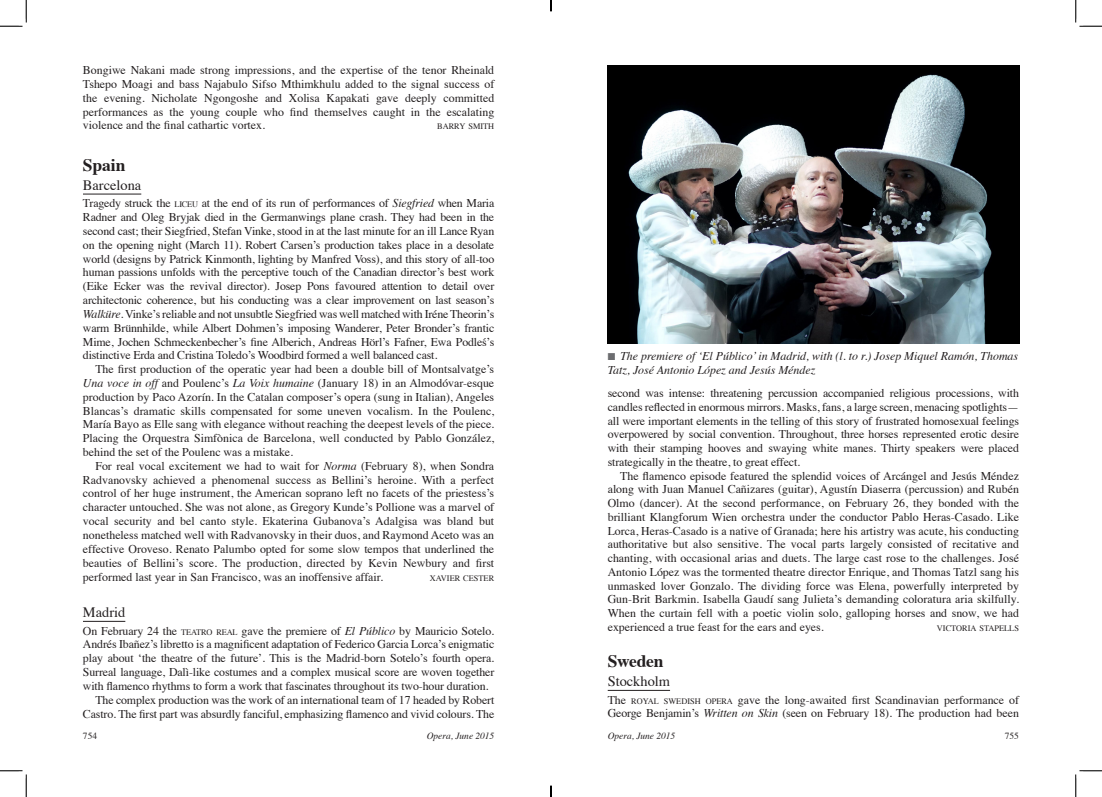
<style>
.page{position:relative;width:1102px;height:797px;background:#fff}
.page>*{position:absolute;margin:0;border:0;box-sizing:border-box;transform-origin:0 0}
._1_review_head_-_cou{font:700 17.5px "Times";letter-spacing:-.01em;color:#231f20}
._1_review_head_-_cit{font:14.38px "Times";color:#231f20}
._1_body_text{font:11.88px/13.8px "Times";color:#231f20;text-align:justify}
._1_first_para_review{font:11.88px/13.8px "Times";letter-spacing:-.01em;color:#231f20;text-align:justify}
.t1{font:italic 11.88px/13.8px "Times";color:#231f20}
.t2{font:italic 9.38px "Times";color:#231f20}
.t3{font:9.38px "Times";color:#231f20}
._1_body_text-2{font:8.38px "Times";color:#231f20}
.s1{font-size:8.38px}
.s2{font-style:italic}
.s3{color:#6c6d70}
</style>
<div class="page">
<hr style="left:607px;top:690px;width:63px;height:1px;background:#231f20">
<hr style="left:83px;top:194px;width:58px;height:1px;background:#231f20">
<hr style="left:83px;top:621px;width:42px;height:1px;background:#231f20">
<img style="left:607px;top:65px;width:411px;height:278px">
<svg style="left:0;top:0;width:27px;height:27px"></svg>
<svg style="left:0;top:770px;width:27px;height:27px"></svg>
<svg style="left:1075px;top:0;width:26px;height:27px"></svg>
<svg style="left:1075px;top:770px;width:26px;height:27px"></svg>
<svg style="left:550px;top:785px;width:1px;height:12px"></svg>
<p class="_1_body_text" style="left:83px;top:62px;width:413px">Bongiwe Nakani made strong impressions, and the expertise of the tenor Rheinald Tshepo Moagi and bass Najabulo Sifso Mthimkhulu added to the signal success of the evening. Nicholate Ngongoshe and Xolisa Kapakati gave deeply committed performances as the young couple who find themselves caught in the escalating violence and the final cathartic vortex.</p>
<p class="_1_body_text-2" style="left:437px;top:119px;width:59px">BARRY SMITH</p>
<p class="_1_review_head_-_cou" style="left:83px;top:148px;width:44px">Spain</p>
<p class="_1_review_head_-_cit" style="left:83px;top:172px;width:60px">Barcelona</p>
<p class="_1_first_para_review" style="left:83px;top:195px;width:413px">Tragedy struck the <span class="s1">LICEU</span> at the end of its run of performances of <span class="s2">Siegfried</span> when Maria Radner and Oleg Bryjak died in the Germanwings plane crash. They had been in the second cast; their Siegfried, Stefan Vinke, stood in at the last minute for an ill Lance Ryan on the opening night (March 11). Robert Carsen’s production takes place in a desolate world (designs by Patrick Kinmonth, lighting by Manfred Voss), and this story of all-too human passions unfolds with the perceptive touch of the Canadian director’s best work (Eike Ecker was the revival director). Josep Pons favoured attention to detail over architectonic coherence, but his conducting was a clear improvement on last season’s <span class="s2">Walküre</span>. Vinke’s reliable and not unsubtle Siegfried was well matched with Iréne Theorin’s warm Brünnhilde, while Albert Dohmen’s imposing Wanderer, Peter Bronder’s frantic Mime, Jochen Schmeckenbecher’s fine Alberich, Andreas Hörl’s Fafner, Ewa Podleś’s distinctive Erda and Cristina Toledo’s Woodbird formed a well balanced cast.</p>
<p class="_1_body_text" style="left:83px;top:361px;width:413px;text-indent:12px">The first production of the operatic year had been a double bill of Montsalvatge’s <span class="s2">Una voce in off</span> and Poulenc’s <span class="s2">La Voix humaine</span> (January 18) in an Almodóvar-esque production by Paco Azorín. In the Catalan composer’s opera (sung in Italian), Angeles Blancas’s dramatic skills compensated for some uneven vocalism. In the Poulenc, María Bayo as Elle sang with elegance without reaching the deepest levels of the piece.<br>Placing the Orquestra Simfònica de Barcelona, well conducted by Pablo González, behind the set of the Poulenc was a mistake.</p>
<p class="_1_body_text" style="left:83px;top:458px;width:413px;text-indent:12px">For real vocal excitement we had to wait for <span class="s2">Norma</span> (February 8), when Sondra Radvanovsky achieved a phenomenal success as Bellini’s heroine. With a perfect control of her huge instrument, the American soprano left no facets of the priestess’s character untouched. She was not alone, as Gregory Kunde’s Pollione was a marvel of vocal security and bel canto style. Ekaterina Gubanova’s Adalgisa was bland but nonetheless matched well with Radvanovsky in their duos, and Raymond Aceto was an effective Oroveso. Renato Palumbo opted for some slow tempos that underlined the beauties of Bellini’s score. The production, directed by Kevin Newbury and first performed last year in San Francisco, was an inoffensive affair.</p>
<p class="_1_body_text-2" style="left:430px;top:570px;width:66px">XAVIER CESTER</p>
<p class="_1_review_head_-_cit" style="left:83px;top:599px;width:44px">Madrid</p>
<p class="_1_first_para_review" style="left:83px;top:622px;width:413px">On February 24 the <span class="s1">TEATRO REAL</span> gave the premiere of <span class="s2">El Público</span> by Mauricio Sotelo.<br>Andrés Ibañez’s libretto is a magnificent adaptation of Federico Garcia Lorca’s enigmatic play about ‘the theatre of the future’. This is the Madrid-born Sotelo’s fourth opera.<br>Surreal language, Dalì-like costumes and a complex musical score are woven together with flamenco rhythms to form a work that fascinates throughout its two-hour duration.</p>
<p class="_1_body_text" style="left:83px;top:692px;width:413px;text-align:right">The complex production was the work of an international team of 17 headed by Robert<br>Castro. The first part was absurdly fanciful, emphasizing flamenco and vivid colours. The</p>
<p class="t1" style="left:607px;top:349px;width:412px"><span class="s3">■</span> The premiere of ‘El Público’ in Madrid, with (l. to r.) Josep Miquel Ramón, Thomas<br>Tatz, José Antonio López and Jesús Méndez</p>
<p class="_1_body_text" style="left:607px;top:385px;width:413px">second was intense: threatening percussion accompanied religious processions, with candles reflected in enormous mirrors. Masks, fans, a large screen, menacing spotlights— all were important elements in the telling of this story of frustrated homosexual feelings overpowered by social convention. Throughout, three horses represented erotic desire with their stamping hooves and swaying white manes. Thirty speakers were placed strategically in the theatre, to great effect.</p>
<p class="_1_body_text" style="left:607px;top:468px;width:413px;text-indent:12px">The flamenco episode featured the splendid voices of Arcángel and Jesús Méndez along with Juan Manuel Cañizares (guitar), Agustín Diaserra (percussion) and Rubén Olmo (dancer). At the second performance, on February 26, they bonded with the brilliant Klangforum Wien orchestra under the conductor Pablo Heras-Casado. Like Lorca, Heras-Casado is a native of Granada; here his artistry was acute, his conducting authoritative but also sensitive. The vocal parts largely consisted of recitative and chanting, with occasional arias and duets. The large cast rose to the challenges. José Antonio López was the tormented theatre director Enrique, and Thomas Tatzl sang his unmasked lover Gonzalo. The dividing force was Elena, powerfully interpreted by Gun-Brit Barkmin. Isabella Gaudí sang Julieta’s demanding coloratura aria skilfully.<br>When the curtain fell with a poetic violin solo, galloping horses and snow, we had experienced a true feast for the ears and eyes.</p>
<p class="_1_body_text-2" style="left:936px;top:620px;width:84px">VICTORIA STAPELLS</p>
<p class="_1_review_head_-_cou" style="left:607px;top:644px;width:57px">Sweden</p>
<p class="_1_review_head_-_cit" style="left:607px;top:668px;width:64px">Stockholm</p>
<p class="_1_first_para_review" style="left:607px;top:691px;width:413px">The <span class="s1">ROYAL SWEDISH OPERA</span> gave the long-awaited first Scandinavian performance of<br>George Benjamin’s <span class="s2">Written on Skin</span> (seen on February 18). The production had been</p>
<p class="t3" style="left:83px;top:726px;width:16px">754</p>
<p class="t2" style="left:427px;top:727px;width:69px">Opera, June 2015</p>
<p class="t2" style="left:607px;top:727px;width:69px">Opera, June 2015</p>
<p class="t3" style="left:1004px;top:726px;width:16px">755</p>
</div>
